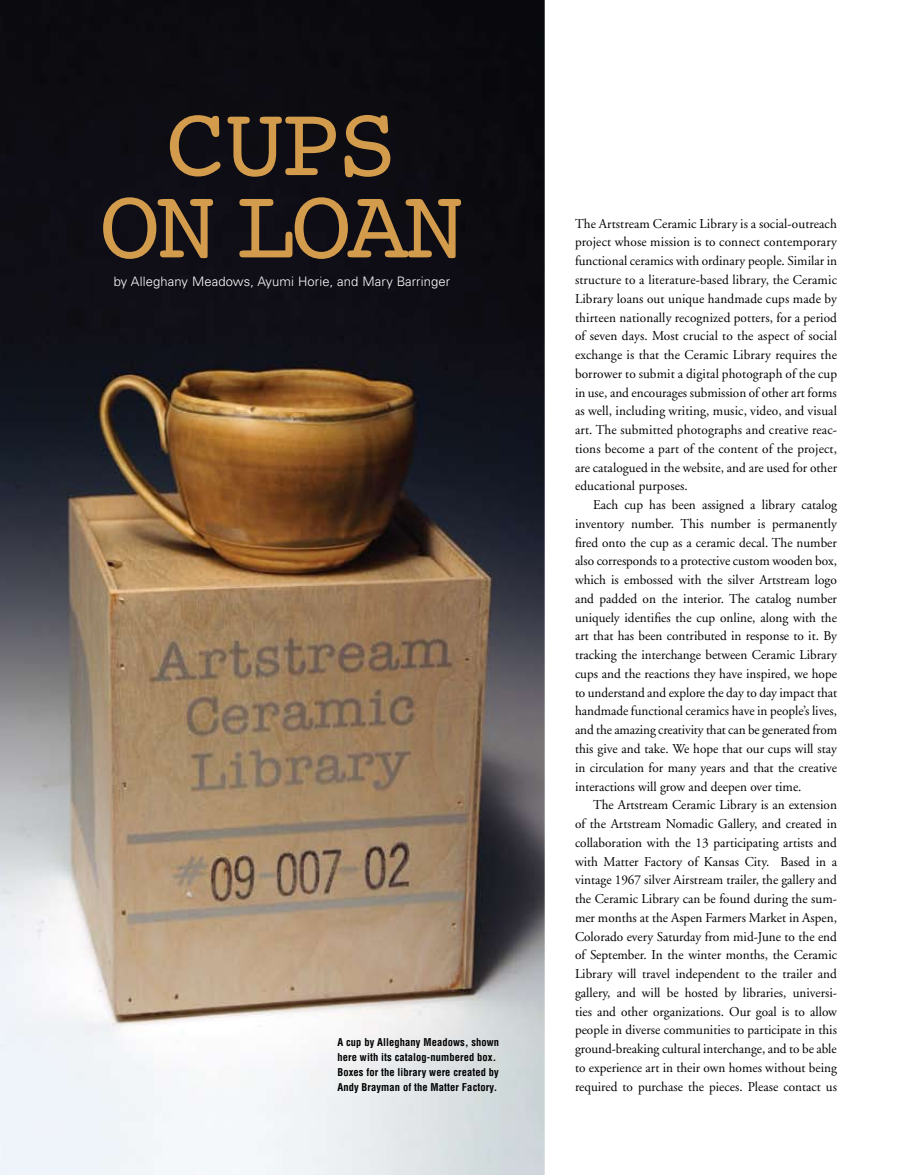
<style>
.page{position:relative;width:918px;height:1175px;background:#fff}
.page>*{position:absolute;margin:0;border:0;box-sizing:border-box;transform-origin:0 0}
.t1{font:100.8px/82.2px "Courier";letter-spacing:-.04em;color:#d39c4d;text-align:center}
.t2{font:13.5px/18.8px "Adobe Garamond";color:#000;text-align:justify}
.t3{font:300 13.05px "Univers";letter-spacing:.01em;color:#fff}
.t4{font:700 condensed 10.5px/15px "Helvetica";letter-spacing:.01em;color:#000}
</style>
<div class="page">
<img style="left:0;top:0;width:545px;height:1174px">
<h1 class="t1" style="left:100px;top:100px;width:366px">CUPS<br>ON LOAN</h1>
<p class="t3" style="left:114px;top:273px;width:338px">by Alleghany Meadows, Ayumi Horie, and Mary Barringer</p>
<p class="t4" style="left:338px;top:1034px;width:163px">A cup by Alleghany Meadows, shown here with its catalog-numbered box.<br>Boxes for the library were created by Andy Brayman of the Matter Factory.</p>
<p class="t2" style="left:575px;top:214px;width:264px">The Artstream Ceramic Library is a social-outreach project whose mission is to connect contemporary functional ceramics with ordinary people. Similar in structure to a literature-based library, the Ceramic Library loans out unique handmade cups made by thirteen nationally recognized potters, for a period of seven days. Most crucial to the aspect of social exchange is that the Ceramic Library requires the borrower to submit a digital photograph of the cup in use, and encourages submission of other art forms as well, including writing, music, video, and visual art. The submitted photographs and creative reac&shy;tions become a part of the content of the project, are catalogued in the website, and are used for other educational purposes.</p>
<p class="t2" style="left:575px;top:496px;width:264px;text-indent:18px">Each cup has been assigned a library catalog inventory number. This number is permanently fired onto the cup as a ceramic decal. The number also corresponds to a protective custom wooden box, which is embossed with the silver Artstream logo and padded on the interior. The catalog number uniquely identifies the cup online, along with the art that has been contributed in response to it. By tracking the interchange between Ceramic Library cups and the reactions they have inspired, we hope to understand and explore the day to day impact that handmade functional ceramics have in people’s lives, and the amazing creativity that can be generated from this give and take. We hope that our cups will stay in circulation for many years and that the creative interactions will grow and deepen over time.</p>
<p class="t2" style="left:575px;top:796px;width:264px;text-indent:18px">The Artstream Ceramic Library is an extension of the Artstream Nomadic Gallery, and created in collaboration with the 13 participating artists and with Matter Factory of Kansas City. Based in a vintage 1967 silver Airstream trailer, the gallery and the Ceramic Library can be found during the sum&shy;mer months at the Aspen Farmers Market in Aspen, Colorado every Saturday from mid-June to the end of September. In the winter months, the Ceramic Library will travel independent to the trailer and gallery, and will be hosted by libraries, universi&shy;ties and other organizations. Our goal is to allow people in diverse communities to participate in this ground-breaking cultural interchange, and to be able to experience art in their own homes without being required to purchase the pieces. Please contact us</p>
</div>
